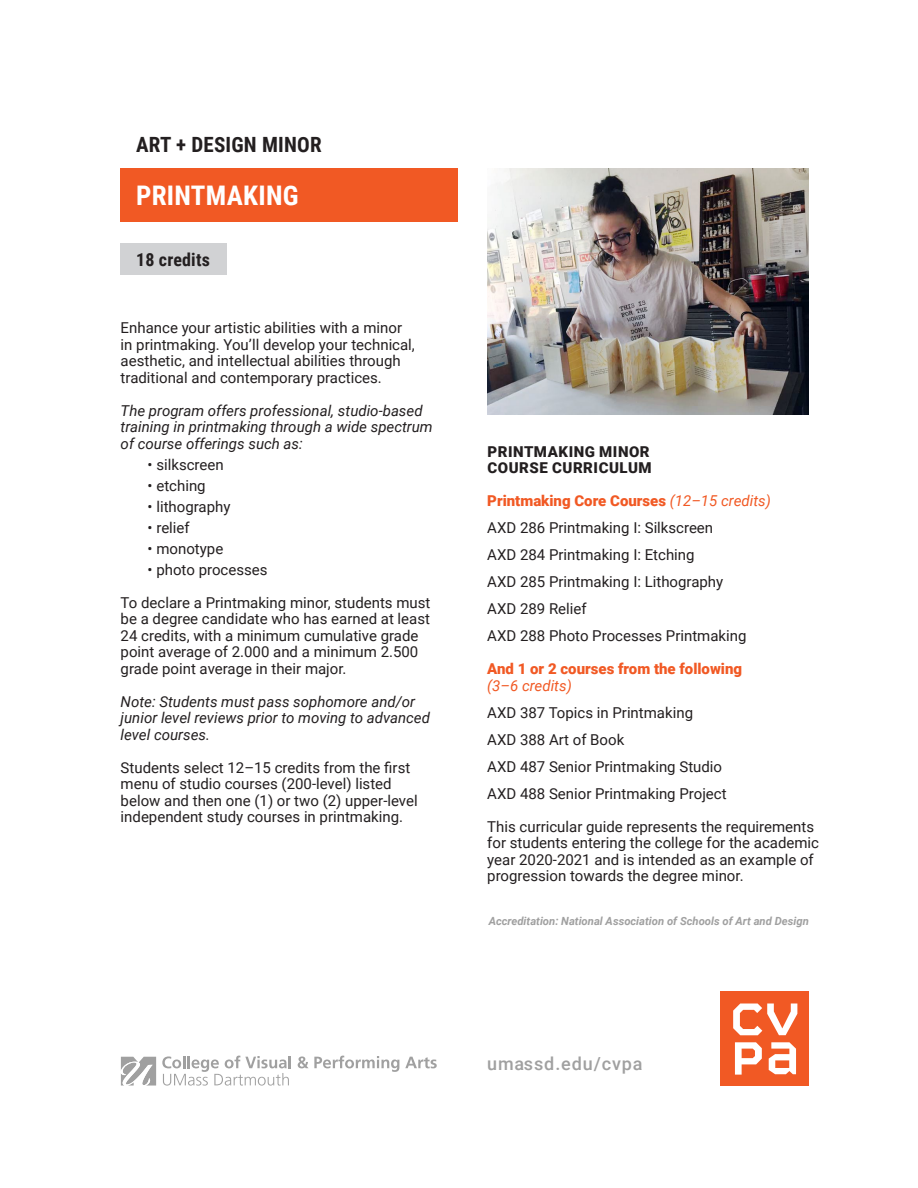
<style>
.page{position:relative;width:918px;height:1188px;background:#fff}
.page>*{position:absolute;margin:0;border:0;box-sizing:border-box;transform-origin:0 0}
.t1{font:700 27px "Roboto Condensed";letter-spacing:.01em;color:#fff}
.t2{font:700 21px "Roboto Condensed";letter-spacing:.01em;color:#231f20}
.t3{font:500 18px "Roboto";letter-spacing:.05em;color:#a0a0a0}
.t4{font:700 18px "Roboto Condensed";letter-spacing:.01em;color:#231f20}
.t5{font:15px/16.5px "Roboto";color:#231f20}
.t6{font:italic 15px/16.5px "Roboto";color:#231f20}
.t7{font:900 15px "Roboto";color:#f15924}
.t8{font:900 15px "Roboto";letter-spacing:.035em;color:#231f20}
.t9{font:italic 15px "Roboto";color:#f15924}
.t10{font:italic 700 11.25px "Roboto";color:#a0a0a0}
.s1{font-weight:400;font-style:italic}
</style>
<div class="page">
<div style="left:121px;top:243px;width:106px;height:32px;background:#d1d2d4"></div>
<div style="left:121px;top:168px;width:337px;height:54px;background:#f15924"></div>
<svg style="left:298px;top:1056px;width:101px;height:16px"></svg>
<svg style="left:405px;top:1057px;width:32px;height:11px"></svg>
<svg style="left:162px;top:1056px;width:129px;height:30px"></svg>
<svg style="left:121px;top:1057px;width:35px;height:29px"></svg>
<div style="left:721px;top:992px;width:88px;height:94px;background:#f15924"></div>
<svg style="left:769px;top:1042px;width:27px;height:32px"></svg>
<svg style="left:735px;top:1042px;width:27px;height:33px"></svg>
<svg style="left:733px;top:1003px;width:64px;height:32px"></svg>
<img style="left:487px;top:168px;width:322px;height:247px">
<h2 class="t2" style="left:136px;top:130px;width:187px">ART + DESIGN MINOR</h2>
<p class="t1" style="left:136px;top:177px;width:164px">PRINTMAKING</p>
<p class="t4" style="left:136px;top:247px;width:75px">18 credits</p>
<p class="t5" style="left:121px;top:319px;width:296px">Enhance your artistic abilities with a minor in printmaking. You’ll develop your technical, aesthetic, and intellectual abilities through traditional and contemporary practices.</p>
<p class="t6" style="left:121px;top:402px;width:314px">The program offers professional, studio-based training in printmaking through a wide spectrum of course offerings such as:</p>
<p class="t5" style="left:148px;top:456px;width:78px">• silkscreen</p>
<p class="t5" style="left:148px;top:477px;width:60px">• etching</p>
<p class="t5" style="left:148px;top:498px;width:84px">• lithography</p>
<p class="t5" style="left:148px;top:519px;width:44px">• relief</p>
<p class="t5" style="left:148px;top:540px;width:77px">• monotype</p>
<p class="t5" style="left:148px;top:561px;width:121px">• photo processes</p>
<p class="t5" style="left:121px;top:594px;width:311px">To declare a Printmaking minor, students must be a degree candidate who has earned at least 24 credits, with a minimum cumulative grade point average of 2.000 and a minimum 2.500 grade point average in their major.</p>
<p class="t6" style="left:121px;top:693px;width:311px">Note: Students must pass sophomore and/or junior level reviews prior to moving to advanced level courses.</p>
<p class="t5" style="left:121px;top:759px;width:298px">Students select 12–15 credits from the first menu of studio courses (200-level) listed below and then one (1) or two (2) upper-level independent study courses in printmaking.</p>
<p class="t8" style="left:488px;top:441px;width:164px">PRINTMAKING MINOR</p>
<p class="t8" style="left:488px;top:457px;width:166px">COURSE CURRICULUM</p>
<p class="t7" style="left:487px;top:490px;width:285px">Printmaking Core Courses <span class="s1">(12–15 credits)</span></p>
<p class="t5" style="left:487px;top:519px;width:227px">AXD 286 Printmaking I: Silkscreen</p>
<p class="t5" style="left:487px;top:546px;width:209px">AXD 284 Printmaking I: Etching</p>
<p class="t5" style="left:487px;top:573px;width:238px">AXD 285 Printmaking I: Lithography</p>
<p class="t5" style="left:487px;top:600px;width:101px">AXD 289 Relief</p>
<p class="t5" style="left:487px;top:627px;width:261px">AXD 288 Photo Processes Printmaking</p>
<p class="t7" style="left:487px;top:658px;width:256px">And 1 or 2 courses from the following</p>
<p class="t9" style="left:487px;top:675px;width:86px">(3–6 credits)</p>
<p class="t5" style="left:487px;top:704px;width:207px">AXD 387 Topics in Printmaking</p>
<p class="t5" style="left:487px;top:731px;width:139px">AXD 388 Art of Book</p>
<p class="t5" style="left:487px;top:758px;width:236px">AXD 487 Senior Printmaking Studio</p>
<p class="t5" style="left:487px;top:785px;width:241px">AXD 488 Senior Printmaking Project</p>
<p class="t5" style="left:487px;top:818px;width:333px">This curricular guide represents the requirements for students entering the college for the academic year 2020-2021 and is intended as an example of progression towards the degree minor.</p>
<p class="t10" style="left:489px;top:913px;width:322px">Accreditation: National Association of Schools of Art and Design</p>
<p class="t3" style="left:487px;top:1051px;width:157px">umassd.edu/cvpa</p>
</div>
